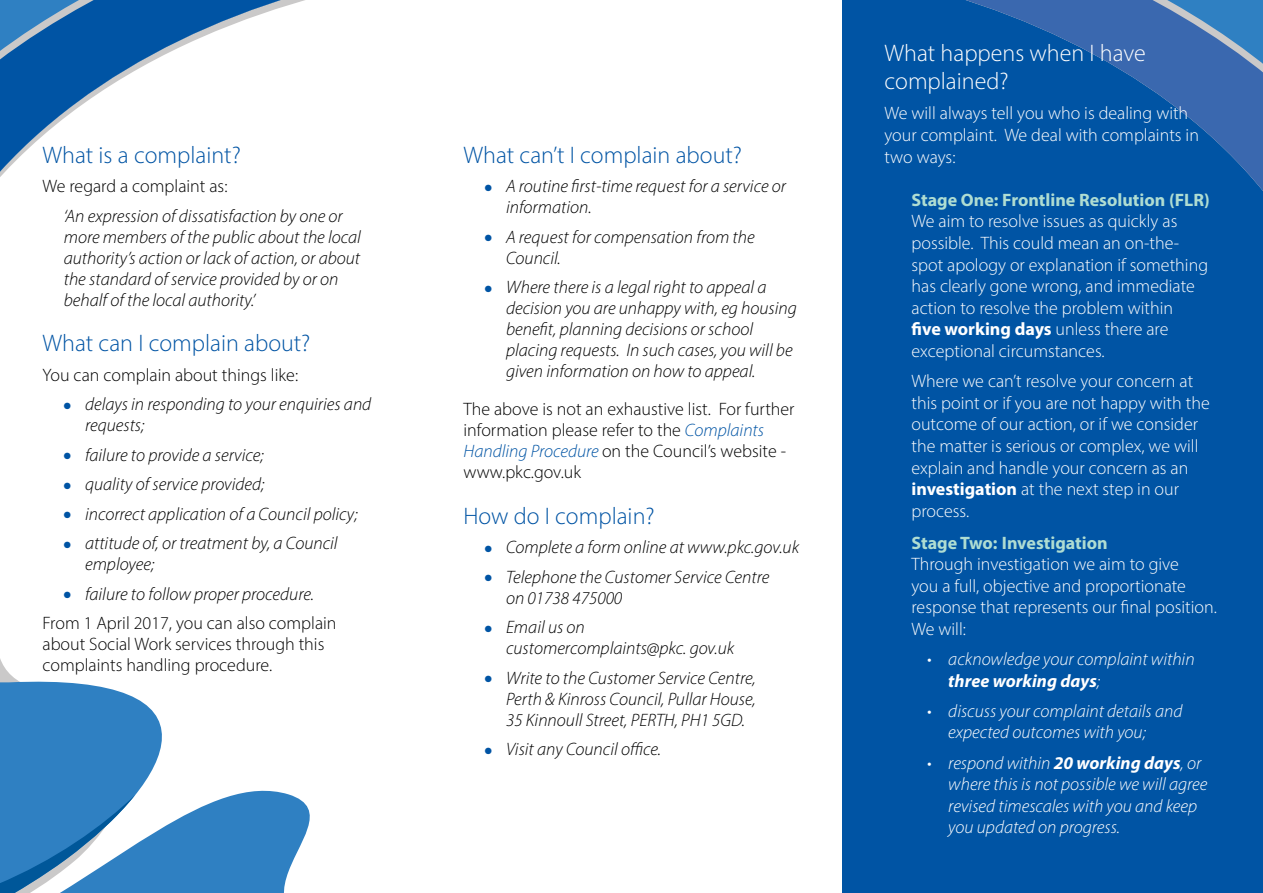
<style>
.page{position:relative;width:1263px;height:893px;background:#fff}
.page>*{position:absolute;margin:0;border:0;box-sizing:border-box;transform-origin:0 0}
.t1{font:300 24px "Myriad Pro";color:#0054a4}
.t2{font:300 24px/28.8px "Myriad Pro";color:#fff}
.t3{font:italic 300 18px/21px "Myriad Pro";color:#000}
.t4{font:300 18px/21.6px "Myriad Pro";color:#fff}
.t5{font:300 18px/21px "Myriad Pro";color:#000}
.t6{font:italic 300 18px/21.6px "Myriad Pro";color:#fff}
.t7{font:700 18px "Myriad Pro";color:#afddd2}
.s1{color:#0054a4}
.s2{font-style:italic}
.s3{font-style:italic;color:#0054a4}
.s4{font-weight:700}
</style>
<div class="page">
<div style="left:842px;top:0;width:421px;height:893px;background:#0054a4"></div>
<svg style="left:887px;top:0;width:376px;height:226px;background:#105ba7"></svg>
<svg style="left:0;top:0;width:305px;height:177px"></svg>
<svg style="left:0;top:672px;width:310px;height:221px;fill:#2f80c2"></svg>
<svg style="left:0;top:794px;width:136px;height:99px"></svg>
<h1 class="t1" style="left:43px;top:140px;width:200px">What is a complaint?</h1>
<p class="t5" style="left:43px;top:175px;width:186px">We regard a complaint as:</p>
<p class="t3" style="left:64px;top:205px;width:299px">‘An expression of dissatisfaction by one or more members of the public about the local authority’s action or lack of action, or about the standard of service provided by or on behalf of the local authority.’</p>
<h1 class="t1" style="left:43px;top:329px;width:269px">What can I complain about?</h1>
<p class="t5" style="left:43px;top:364px;width:257px">You can complain about things like:</p>
<p class="t3" style="left:85px;top:394px;width:288px;text-indent:-21px"><span class="s1">●</span> delays in responding to your enquiries and requests;</p>
<p class="t3" style="left:64px;top:444px;width:201px"><span class="s1">●</span> failure to provide a service;</p>
<p class="t3" style="left:64px;top:474px;width:202px"><span class="s1">●</span> quality of service provided;</p>
<p class="t3" style="left:64px;top:503px;width:296px"><span class="s1">●</span> incorrect application of a Council policy;</p>
<p class="t3" style="left:85px;top:533px;width:254px;text-indent:-21px"><span class="s1">●</span> attitude of, or treatment by, a Council employee;</p>
<p class="t5" style="left:43px;top:579px;width:296px;line-height:29.5px;text-align:center"><span class="s1">●</span> <span class="s2">failure to follow proper procedure.<br></span>From 1 April 2017, you can also complain</p>
<p class="t5" style="left:43px;top:634px;width:283px">about Social Work services through this complaints handling procedure.</p>
<h1 class="t1" style="left:463px;top:140px;width:280px">What can’t I complain about?</h1>
<p class="t3" style="left:506px;top:175px;width:281px;text-indent:-21px"><span class="s1">●</span> A routine first-time request for a service or information.</p>
<p class="t3" style="left:506px;top:226px;width:250px;text-indent:-21px"><span class="s1">●</span> A request for compensation from the<br>Council.</p>
<p class="t3" style="left:506px;top:276px;width:292px;text-indent:-21px"><span class="s1">●</span> Where there is a legal right to appeal a decision you are unhappy with, eg housing benefit, planning decisions or school placing requests. In such cases, you will be given information on how to appeal.</p>
<p class="t5" style="left:463px;top:398px;width:333px">The above is not an exhaustive list. For further information please refer to the <span class="s3">Complaints Handling Procedure</span> on the Council’s website - www.pkc.gov.uk</p>
<h1 class="t1" style="left:463px;top:501px;width:193px">How do I complain?</h1>
<p class="t3" style="left:485px;top:537px;width:316px"><span class="s1">●</span> Complete a form online at www.pkc.gov.uk</p>
<p class="t3" style="left:506px;top:566px;width:265px;text-indent:-21px"><span class="s1">●</span> Telephone the Customer Service Centre on 01738 475000</p>
<p class="t3" style="left:506px;top:617px;width:230px;text-indent:-21px"><span class="s1">●</span> Email us on customercomplaints@pkc. gov.uk</p>
<p class="t3" style="left:506px;top:667px;width:251px;text-align:justify;text-indent:-21px"><span class="s1">●</span> Write to the Customer Service Centre, Perth &amp; Kinross Council, Pullar House, 35 Kinnoull Street, PERTH, PH1 5GD.</p>
<p class="t3" style="left:485px;top:739px;width:178px"><span class="s1">●</span> Visit any Council office.</p>
<h1 class="t2" style="left:884px;top:38px;width:263px">What happens when I have complained?</h1>
<p class="t4" style="left:884px;top:102px;width:316px">We will always tell you who is dealing with your complaint. We deal with complaints in two ways:</p>
<p class="t7" style="left:911px;top:188px;width:300px">Stage One: Frontline Resolution (FLR)</p>
<p class="t4" style="left:911px;top:210px;width:298px">We aim to resolve issues as quickly as possible. This could mean an on-the&shy;spot apology or explanation if something has clearly gone wrong, and immediate action to resolve the problem within<br><span class="s4">five working days</span> unless there are exceptional circumstances.</p>
<p class="t4" style="left:911px;top:370px;width:300px">Where we can’t resolve your concern at this point or if you are not happy with the outcome of our action, or if we consider the matter is serious or complex, we will explain and handle your concern as an <span class="s4">investigation</span> at the next step in our process.</p>
<p class="t7" style="left:911px;top:531px;width:198px">Stage Two: Investigation</p>
<p class="t4" style="left:911px;top:553px;width:307px">Through investigation we aim to give<br>you a full, objective and proportionate response that represents our final position.<br>We will:</p>
<p class="t6" style="left:948px;top:648px;width:248px;text-indent:-21px">• acknowledge your complaint within <span class="s4">three working days</span>;</p>
<p class="t6" style="left:948px;top:700px;width:236px;text-indent:-21px">• discuss your complaint details and expected outcomes with you;</p>
<p class="t6" style="left:948px;top:752px;width:261px;text-indent:-21px">• respond within <span class="s4">20 working days</span>, or where this is not possible we will agree revised timescales with you and keep you updated on progress.</p>
</div>
